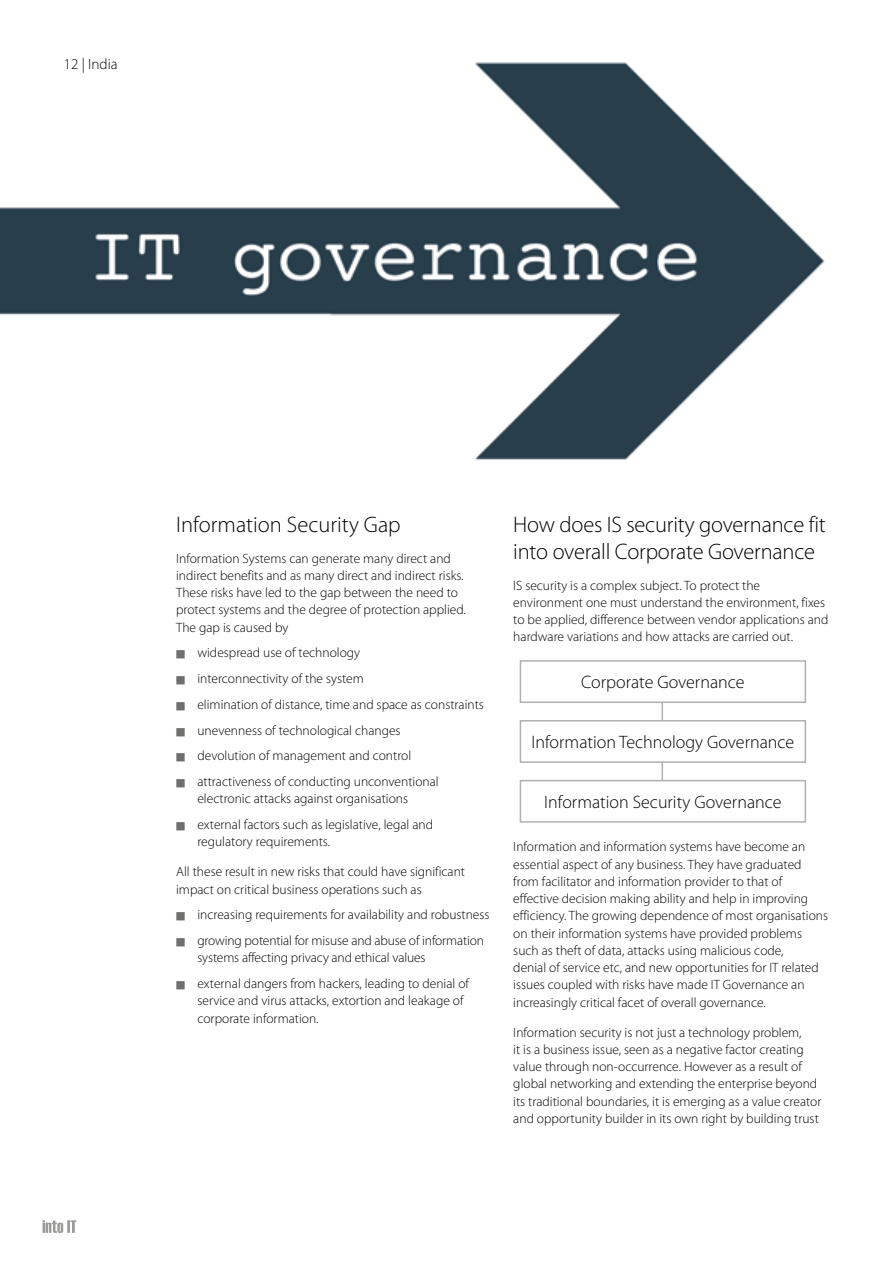
<style>
.page{position:relative;width:893px;height:1263px;background:#fff}
.page>*{position:absolute;margin:0;border:0;box-sizing:border-box;transform-origin:0 0}
.Head_2_new{font:300 22.5px/27px "Myriad Pro";letter-spacing:-.01em;color:#000}
.Box_text{font:300 18px "Myriad Pro";color:#000}
.Running_title_and_pa{font:300 15px "Myriad Pro";color:#000}
.Body_Text{font:300 13.5px/17.2px "Myriad Pro";color:#000}
.Bullet{font:300 13.5px/17.2px "Myriad Pro";color:#000}
.s1{color:#6f6f6e}
</style>
<div class="page">
<svg style="left:43px;top:1220px;width:33px;height:13px"></svg>
<img style="left:0;top:62px;width:825px;height:398px">
<div style="left:520px;top:660px;width:286px;height:43px;border:2px solid #b1b0b0"></div>
<div style="left:520px;top:720px;width:286px;height:43px;border:2px solid #b1b0b0"></div>
<div style="left:520px;top:780px;width:286px;height:43px;border:2px solid #b1b0b0"></div>
<svg style="left:661px;top:702px;width:2px;height:18px"></svg>
<svg style="left:661px;top:762px;width:2px;height:18px"></svg>
<p class="Running_title_and_pa" style="left:64px;top:55px;width:55px">12 | India</p>
<p class="Head_2_new" style="left:176px;top:511px;width:226px">Information Security Gap</p>
<p class="Body_Text" style="left:176px;top:549px;width:291px">Information Systems can generate many direct and indirect benefits and as many direct and indirect risks.<br>These risks have led to the gap between the need to protect systems and the degree of protection applied.<br>The gap is caused by</p>
<p class="Bullet" style="left:176px;top:644px;width:186px"><span class="s1">■</span> widespread use of technology</p>
<p class="Bullet" style="left:176px;top:670px;width:189px"><span class="s1">■</span> interconnectivity of the system</p>
<p class="Bullet" style="left:176px;top:695px;width:309px"><span class="s1">■</span> elimination of distance, time and space as constraints</p>
<p class="Bullet" style="left:176px;top:721px;width:226px"><span class="s1">■</span> unevenness of technological changes</p>
<p class="Bullet" style="left:176px;top:747px;width:237px"><span class="s1">■</span> devolution of management and control</p>
<p class="Bullet" style="left:197px;top:773px;width:243px;text-indent:-21px"><span class="s1">■</span> attractiveness of conducting unconventional electronic attacks against organisations</p>
<p class="Bullet" style="left:197px;top:816px;width:237px;text-indent:-21px"><span class="s1">■</span> external factors such as legislative, legal and regulatory requirements.</p>
<p class="Body_Text" style="left:176px;top:863px;width:290px">All these result in new risks that could have significant impact on critical business operations such as</p>
<p class="Bullet" style="left:176px;top:906px;width:315px"><span class="s1">■</span> increasing requirements for availability and robustness</p>
<p class="Bullet" style="left:197px;top:932px;width:288px;text-indent:-21px"><span class="s1">■</span> growing potential for misuse and abuse of information systems affecting privacy and ethical values</p>
<p class="Bullet" style="left:197px;top:975px;width:273px;text-indent:-21px"><span class="s1">■</span> external dangers from hackers, leading to denial of service and virus attacks, extortion and leakage of corporate information.</p>
<p class="Head_2_new" style="left:513px;top:511px;width:314px">How does IS security governance fit into overall Corporate Governance</p>
<p class="Body_Text" style="left:513px;top:576px;width:317px">IS security is a complex subject. To protect the environment one must understand the environment, fixes to be applied, difference between vendor applications and hardware variations and how attacks are carried out.</p>
<p class="Box_text" style="left:581px;top:671px;width:165px">Corporate Governance</p>
<p class="Box_text" style="left:531px;top:731px;width:264px">Information Technology Governance</p>
<p class="Box_text" style="left:544px;top:791px;width:239px">Information Security Governance</p>
<p class="Body_Text" style="left:513px;top:838px;width:316px">Information and information systems have become an essential aspect of any business. They have graduated from facilitator and information provider to that of effective decision making ability and help in improving efficiency. The growing dependence of most organisations on their information systems have provided problems such as theft of data, attacks using malicious code,<br>denial of service etc, and new opportunities for IT related issues coupled with risks have made IT Governance an increasingly critical facet of overall governance.</p>
<p class="Body_Text" style="left:513px;top:1023px;width:310px">Information security is not just a technology problem,<br>it is a business issue, seen as a negative factor creating value through non-occurrence. However as a result of global networking and extending the enterprise beyond its traditional boundaries, it is emerging as a value creator and opportunity builder in its own right by building trust</p>
</div>
